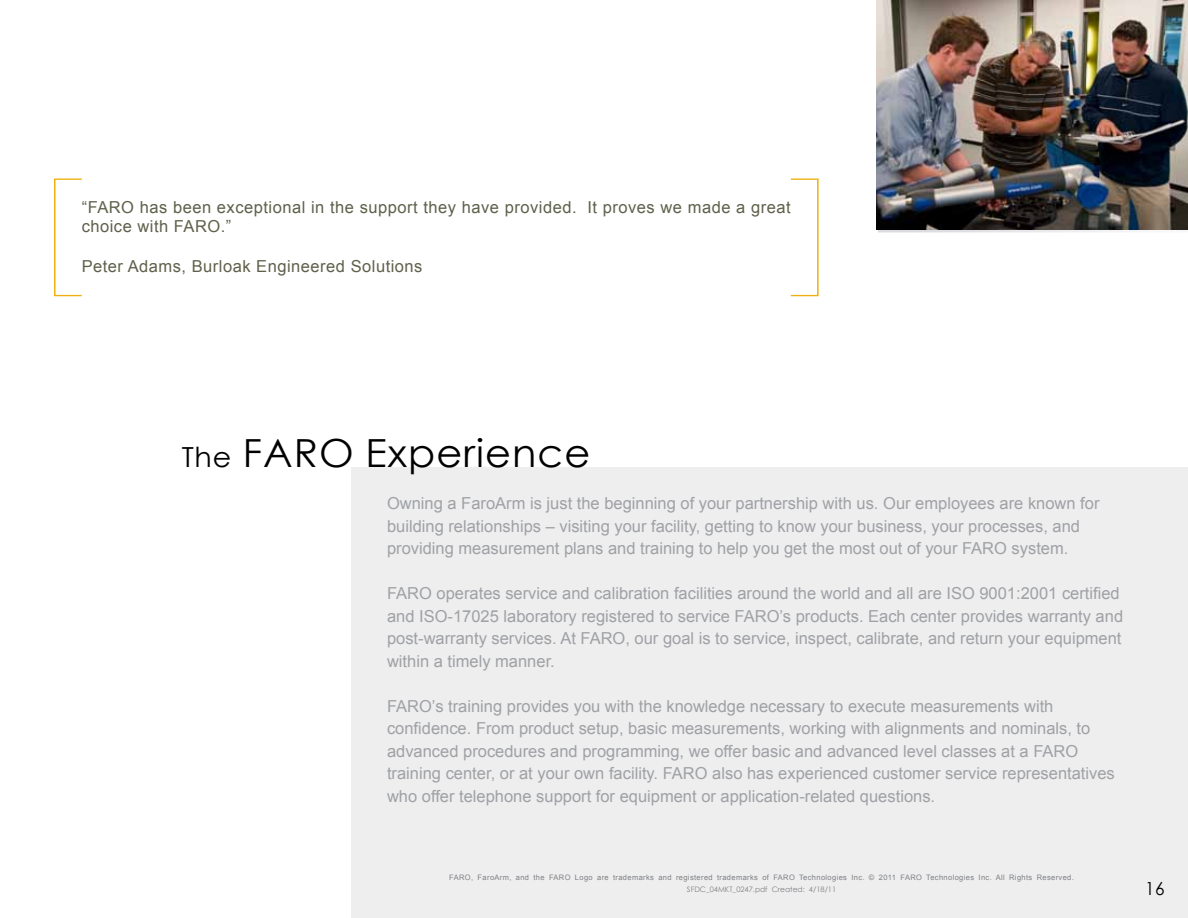
<style>
.page{position:relative;width:1188px;height:918px;background:#fff}
.page>*{position:absolute;margin:0;border:0;box-sizing:border-box;transform-origin:0 0}
.t1{font:38.7px "Century Gothic";letter-spacing:.025em;color:#000}
.t2{font:18px "Century Gothic";color:#000;scale:.95 1}
.t3{font:16.5px/22.5px "Arial";color:#9fa1a4}
.t4{font:16.5px/19.8px "Arial";letter-spacing:.03em;color:#5f604b}
.t5{font:7.5px "Arial";letter-spacing:.05em;color:#7e8083}
.t6{font:7.5px "Century Gothic";color:#7e8083}
.s1{font-size:27.75px}
</style>
<div class="page">
<div style="left:351px;top:467px;width:837px;height:451px;background:#eeeeef"></div>
<img style="left:877px;top:0;width:311px;height:230px">
<svg style="left:54px;top:178px;width:28px;height:118px"></svg>
<svg style="left:791px;top:178px;width:28px;height:118px"></svg>
<p class="t4" style="left:82px;top:197px;width:711px">“FARO has been exceptional in the support they have provided. It proves we made a great choice with FARO.”</p>
<p class="t4" style="left:82px;top:256px;width:342px">Peter Adams, Burloak Engineered Solutions</p>
<h1 class="t1" style="left:182px;top:426px;width:410px"><span class="s1">The</span> FARO Experience</h1>
<p class="t3" style="left:387px;top:492px;width:714px">Owning a FaroArm is just the beginning of your partnership with us. Our employees are known for building relationships – visiting your facility, getting to know your business, your processes, and providing measurement plans and training to help you get the most out of your FARO system.</p>
<p class="t3" style="left:387px;top:582px;width:738px">FARO operates service and calibration facilities around the world and all are ISO 9001:2001 certified and ISO-17025 laboratory registered to service FARO’s products. Each center provides warranty and post-warranty services. At FARO, our goal is to service, inspect, calibrate, and return your equipment within a timely manner.</p>
<p class="t3" style="left:387px;top:695px;width:729px">FARO’s training provides you with the knowledge necessary to execute measurements with confidence. From product setup, basic measurements, working with alignments and nominals, to advanced procedures and programming, we offer basic and advanced level classes at a FARO training center, or at your own facility. FARO also has experienced customer service representatives who offer telephone support for equipment or application-related questions.</p>
<p class="t5" style="left:449px;top:872px;width:626px">FARO, FaroArm, and the FARO Logo are trademarks and registered trademarks of FARO Technologies Inc. © 2011 FARO Technologies Inc. All Rights Reserved.</p>
<p class="t6" style="left:687px;top:884px;width:151px">SFDC_04MKT_0247.pdf Created: 4/18/11</p>
<p class="t2" style="left:1145px;top:876px;width:22px">16</p>
</div>
